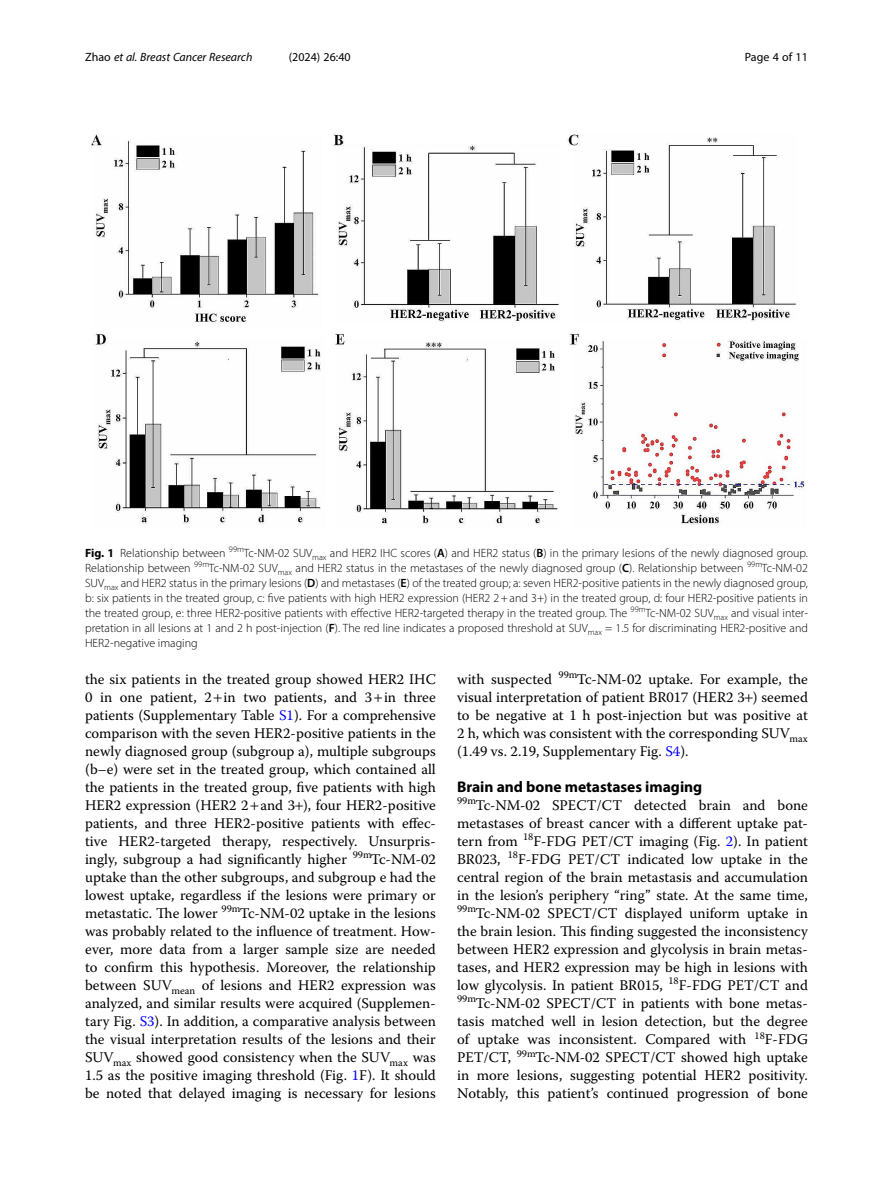
<style>
.page{position:relative;width:893px;height:1191px;background:#fff}
.page>*{position:absolute;margin:0;border:0;box-sizing:border-box;transform-origin:0 0}
.Head_1{font:700 15.45px "Myriad Pro";color:#000}
.Body_Text{font:14.7px/18px "Warnock Pro";color:#000;text-align:justify}
.Figure_Caption{font:300 12px/15px "Myriad Pro";color:#000;text-align:justify}
.t1{font:italic 12px "Myriad Pro";color:#000}
.t2{font:12px "Myriad Pro";color:#000}
.s1{font-style:normal}
.s2{font-weight:700}
.s3{font-weight:600}
.s4{color:#00f}
</style>
<div class="page">
<img style="left:91px;top:134px;width:714px;height:391px">
<p class="t1" style="left:85px;top:50px;width:169px"><span class="s1">Zhao</span> et al. Breast Cancer Research</p>
<p class="t2" style="left:289px;top:50px;width:63px">(2024) 26:40</p>
<p class="t2" style="left:745px;top:50px;width:65px">Page 4 of 11</p>
<p class="Figure_Caption" style="left:85px;top:545px;width:724px"><span class="s2">Fig. 1</span> Relationship between <sup>99m</sup>Tc-NM-02 SUV<sub>max</sub> and HER2 IHC scores (<span class="s3">A</span>) and HER2 status (<span class="s3">B</span>) in the primary lesions of the newly diagnosed group.<br>Relationship between <sup>99m</sup>Tc-NM-02 SUV<sub>max</sub> and HER2 status in the metastases of the newly diagnosed group (<span class="s3">C</span>). Relationship between <sup>99m</sup>Tc-NM-02<br>SUV<sub>max</sub> and HER2 status in the primary lesions (<span class="s3">D</span>) and metastases (<span class="s3">E</span>) of the treated group; a: seven HER2-positive patients in the newly diagnosed group, b: six patients in the treated group, c: five patients with high HER2 expression (HER2 2+and 3+) in the treated group, d: four HER2-positive patients in the treated group, e: three HER2-positive patients with effective HER2-targeted therapy in the treated group. The <sup>99m</sup>Tc-NM-02 SUV<sub>max</sub> and visual inter&shy;pretation in all lesions at 1 and 2 h post-injection (<span class="s3">F</span>). The red line indicates a proposed threshold at SUV<sub>max</sub> = 1.5 for discriminating HER2-positive and HER2-negative imaging</p>
<p class="Body_Text" style="left:85px;top:670px;width:352px">the six patients in the treated group showed HER2 IHC 0 in one patient, 2 in two patients, and 3 in three patients (Supplementary Table <span class="s4">S1</span>). For a comprehensive comparison with the seven HER2-positive patients in the newly diagnosed group (subgroup a), multiple subgroups (b–e) were set in the treated group, which contained all the patients in the treated group, five patients with high HER2 expression (HER2 2 and 3 ), four HER2-positive patients, and three HER2-positive patients with effec&shy;tive HER2-targeted therapy, respectively. Unsurpris&shy;ingly, subgroup a had significantly higher <sup>99m</sup>Tc-NM-02 uptake than the other subgroups, and subgroup e had the lowest uptake, regardless if the lesions were primary or metastatic. The lower <sup>99m</sup>Tc-NM-02 uptake in the lesions was probably related to the influence of treatment. How&shy;ever, more data from a larger sample size are needed to confirm this hypothesis. Moreover, the relationship between SUV<sub>mean</sub> of lesions and HER2 expression was analyzed, and similar results were acquired (Supplemen&shy;tary Fig. <span class="s4">S3</span>). In addition, a comparative analysis between the visual interpretation results of the lesions and their SUV<sub>max</sub> showed good consistency when the SUV<sub>max</sub> was 1.5 as the positive imaging threshold (Fig. <span class="s4">1</span>F). It should be noted that delayed imaging is necessary for lesions</p>
<p class="Body_Text" style="left:457px;top:670px;width:352px">with suspected <sup>99m</sup>Tc-NM-02 uptake. For example, the visual interpretation of patient BR017 (HER2 3 ) seemed to be negative at 1 h post-injection but was positive at 2 h, which was consistent with the corresponding SUV<sub>max </sub>(1.49 vs. 2.19, Supplementary Fig. <span class="s4">S4</span>).</p>
<p class="Head_1" style="left:457px;top:777px;width:247px">Brain and bone metastases imaging</p>
<p class="Body_Text" style="left:457px;top:796px;width:352px"><sup>99m</sup>Tc-NM-02 SPECT/CT detected brain and bone metastases of breast cancer with a different uptake pat&shy;tern from <sup>18</sup>F-FDG PET/CT imaging (Fig. <span class="s4">2</span>). In patient BR023, <sup>18</sup>F-FDG PET/CT indicated low uptake in the central region of the brain metastasis and accumulation in the lesion’s periphery “ring” state. At the same time, <sup>99m</sup>Tc-NM-02 SPECT/CT displayed uniform uptake in the brain lesion. This finding suggested the inconsistency between HER2 expression and glycolysis in brain metas&shy;tases, and HER2 expression may be high in lesions with low glycolysis. In patient BR015, <sup>18</sup>F-FDG PET/CT and <sup>99m</sup>Tc-NM-02 SPECT/CT in patients with bone metas&shy;tasis matched well in lesion detection, but the degree of uptake was inconsistent. Compared with <sup>18</sup>F-FDG PET/CT, <sup>99m</sup>Tc-NM-02 SPECT/CT showed high uptake in more lesions, suggesting potential HER2 positivity.<br>Notably, this patient’s continued progression of bone</p>
</div>
